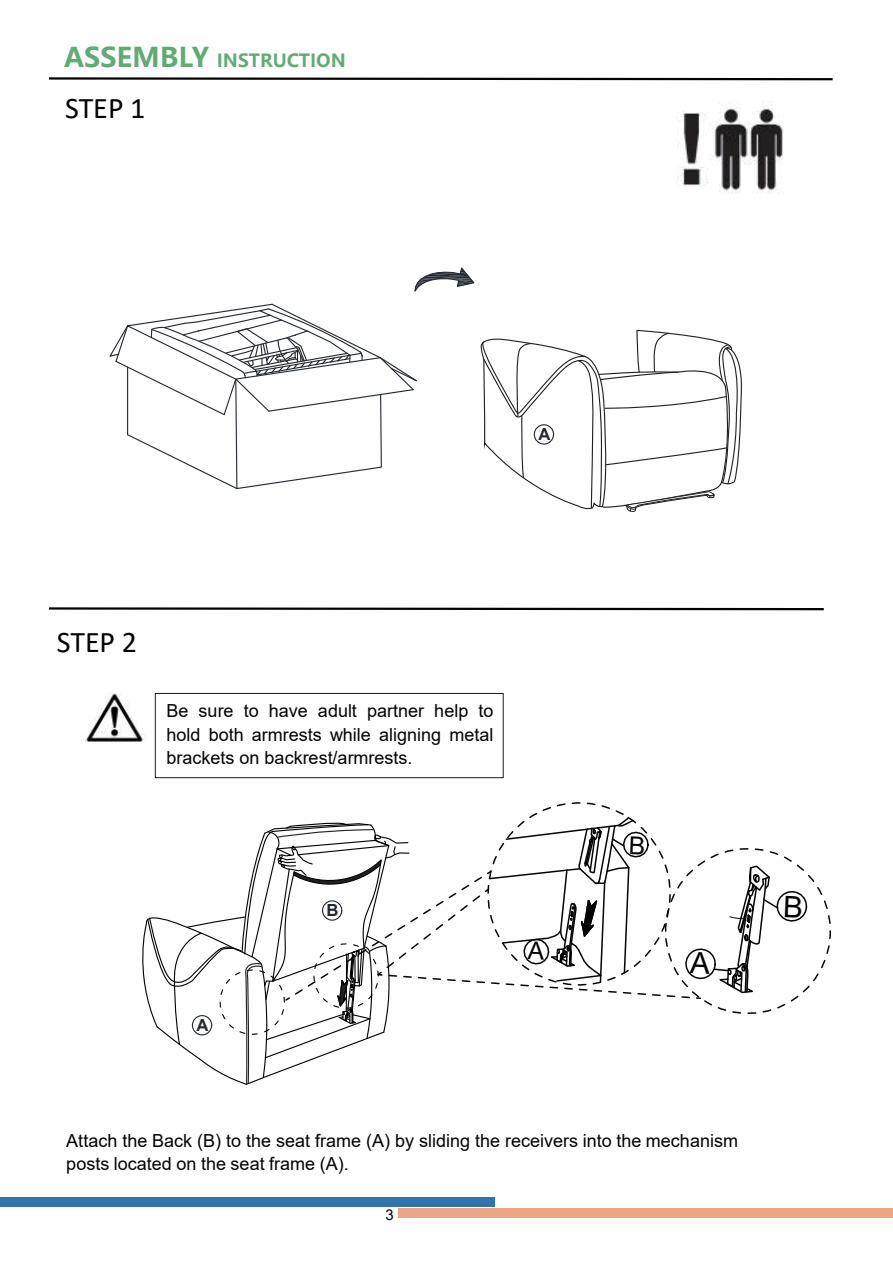
<style>
.page{position:relative;width:893px;height:1263px;background:#fff}
.page>*{position:absolute;margin:0;border:0;box-sizing:border-box;transform-origin:0 0}
.t1{font:30px "Calibri";letter-spacing:-.005em;color:#030303}
.t2{font:18px/23.4px "Arial";color:#030303}
.t3{font:700 18px "Microsoft Ya Hei";color:#60ab74}
.t4{font:700 16.65px "Arial";color:#242830}
.t5{font:700 16.65px "Arial";color:#242830}
.t6{font:14.85px "Arial";color:#030303}
.s1{font-size:27px}
</style>
<div class="page">
<svg style="left:49px;top:77px;width:784px;height:3px;background:#474747"></svg>
<svg style="left:49px;top:607px;width:775px;height:3px;background:#454545"></svg>
<img style="left:677px;top:102px;width:107px;height:91px">
<div style="left:1px;top:1197px;width:494px;height:9px;background:#3174ab"></div>
<div style="left:399px;top:1208px;width:494px;height:9px;background:#eba683"></div>
<svg style="left:155px;top:693px;width:349px;height:85px"></svg>
<img style="left:81px;top:692px;width:65px;height:50px">
<svg style="left:109px;top:267px;width:633px;height:245px"></svg>
<svg style="left:142px;top:802px;width:689px;height:283px"></svg>
<p class="t3" style="left:64px;top:48px;width:284px"><span class="s1">ASSEMBLY</span> INSTRUCTION</p>
<h1 class="t1" style="left:65px;top:88px;width:82px">STEP 1</h1>
<p class="t5" style="left:538px;top:423px;width:14px">A</p>
<h1 class="t1" style="left:57px;top:622px;width:82px">STEP 2</h1>
<p class="t2" style="left:166px;top:699px;width:329px;text-align:justify">Be sure to have adult partner help to hold both armrests while aligning metal brackets on backrest/armrests.</p>
<p class="t4" style="left:196px;top:1013px;width:14px">A</p>
<p class="t4" style="left:327px;top:899px;width:14px">B</p>
<p class="t2" style="left:66px;top:1129px;width:673px">Attach the Back (B) to the seat frame (A) by sliding the receivers into the mechanism posts located on the seat frame (A).</p>
<p class="t6" style="left:385px;top:1205px;width:10px">3</p>
</div>
